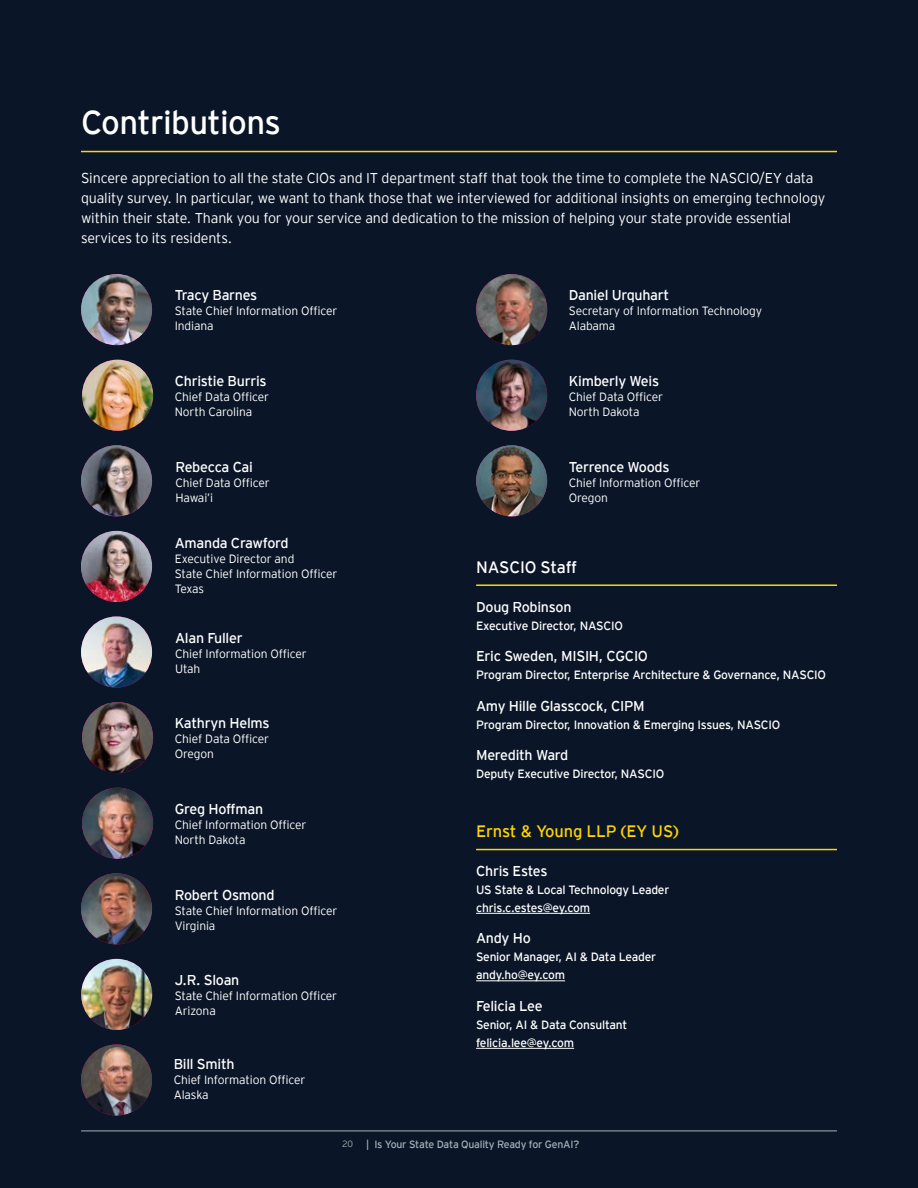
<style>
.page{position:relative;width:918px;height:1188px;background:#0a1627}
.page>*{position:absolute;margin:0;border:0;box-sizing:border-box;transform-origin:0 0}
.t1{font:33px "EY Interstate";letter-spacing:-.02em;color:#fff}
.t2{font:16.5px "EY Interstate";letter-spacing:-.01em;color:#ffd400}
.t3{font:16.5px "EY Interstate";letter-spacing:-.01em;color:#fff}
.t4{font:300 14.25px/20.2px "EY Interstate";letter-spacing:-.01em;color:#fff}
.t5{font:14.25px "EY Interstate";letter-spacing:-.02em;color:#fff}
.t6{font:300 12px/15px "EY Interstate";letter-spacing:-.01em;color:#fff}
.t7{font:12px/18px "EY Interstate";letter-spacing:-.02em;color:#fff}
.t8{font:10.5px "EY Interstate";letter-spacing:-.02em;color:#a7afb5}
.s1{font-weight:300;font-size:9px}
</style>
<div class="page">
<hr style="left:81px;top:1131px;width:756px;height:1px;background:#a7afb5">
<img style="left:81px;top:616px;width:71px;height:72px;border-radius:36px">
<img style="left:81px;top:1044px;width:71px;height:72px;border-radius:36px">
<img style="left:476px;top:274px;width:71px;height:71px;border-radius:36px">
<img style="left:476px;top:360px;width:71px;height:71px;border-radius:36px">
<img style="left:476px;top:445px;width:71px;height:71px;border-radius:36px">
<img style="left:81px;top:873px;width:71px;height:71px;border-radius:36px">
<img style="left:81px;top:445px;width:71px;height:71px;border-radius:36px">
<img style="left:82px;top:360px;width:71px;height:71px;border-radius:36px">
<img style="left:82px;top:788px;width:71px;height:71px;border-radius:36px">
<img style="left:81px;top:531px;width:71px;height:71px;border-radius:36px">
<img style="left:81px;top:959px;width:71px;height:71px;border-radius:36px">
<img style="left:81px;top:274px;width:71px;height:71px;border-radius:36px">
<img style="left:82px;top:702px;width:71px;height:71px;border-radius:36px">
<hr style="left:81px;top:151px;width:756px;height:1px;background:#ffd400">
<hr style="left:476px;top:584px;width:361px;height:2px;background:#ffd400">
<hr style="left:476px;top:849px;width:361px;height:1px;background:#ffd400">
<hr style="left:476px;top:913px;width:114px;height:1px;background:#fff">
<hr style="left:476px;top:981px;width:89px;height:1px;background:#fff">
<hr style="left:476px;top:1048px;width:98px;height:1px;background:#fff">
<h1 class="t1" style="left:81px;top:99px;width:202px">Contributions</h1>
<p class="t4" style="left:81px;top:167px;width:746px">Sincere appreciation to all the state CIOs and IT department staff that took the time to complete the NASCIO/EY data quality survey. In particular, we want to thank those that we interviewed for additional insights on emerging technology within their state. Thank you for your service and dedication to the mission of helping your state provide essential services to its residents.</p>
<p class="t5" style="left:175px;top:285px;width:84px">Tracy Barnes</p>
<p class="t6" style="left:175px;top:303px;width:164px">State Chief Information Officer<br>Indiana</p>
<p class="t5" style="left:175px;top:371px;width:93px">Christie Burris</p>
<p class="t6" style="left:175px;top:388px;width:96px">Chief Data Officer<br>North Carolina</p>
<p class="t5" style="left:175px;top:456px;width:79px">Rebecca Cai</p>
<p class="t6" style="left:175px;top:474px;width:96px">Chief Data Officer<br>Hawai’i</p>
<p class="t5" style="left:175px;top:533px;width:115px">Amanda Crawford</p>
<p class="t6" style="left:175px;top:551px;width:164px">Executive Director and<br>State Chief Information Officer<br>Texas</p>
<p class="t5" style="left:175px;top:628px;width:69px">Alan Fuller</p>
<p class="t6" style="left:175px;top:645px;width:133px">Chief Information Officer<br>Utah</p>
<p class="t5" style="left:175px;top:713px;width:96px">Kathryn Helms</p>
<p class="t6" style="left:175px;top:731px;width:96px">Chief Data Officer<br>Oregon</p>
<p class="t5" style="left:175px;top:799px;width:90px">Greg Hoffman</p>
<p class="t6" style="left:175px;top:816px;width:133px">Chief Information Officer<br>North Dakota</p>
<p class="t5" style="left:175px;top:884px;width:101px">Robert Osmond</p>
<p class="t6" style="left:175px;top:902px;width:164px">State Chief Information Officer<br>Virginia</p>
<p class="t5" style="left:175px;top:970px;width:66px">J.R. Sloan</p>
<p class="t6" style="left:175px;top:988px;width:164px">State Chief Information Officer<br>Arizona</p>
<p class="t5" style="left:174px;top:1054px;width:62px">Bill Smith</p>
<p class="t6" style="left:174px;top:1071px;width:133px">Chief Information Officer<br>Alaska</p>
<p class="t5" style="left:569px;top:285px;width:102px">Daniel Urquhart</p>
<p class="t6" style="left:569px;top:303px;width:195px">Secretary of Information Technology<br>Alabama</p>
<p class="t5" style="left:569px;top:371px;width:92px">Kimberly Weis</p>
<p class="t6" style="left:569px;top:388px;width:96px">Chief Data Officer<br>North Dakota</p>
<p class="t5" style="left:569px;top:456px;width:102px">Terrence Woods</p>
<p class="t6" style="left:569px;top:474px;width:133px">Chief Information Officer<br>Oregon</p>
<h2 class="t3" style="left:476px;top:555px;width:103px">NASCIO Staff</h2>
<p class="t5" style="left:476px;top:596px;width:97px">Doug Robinson</p>
<p class="t7" style="left:476px;top:616px;width:148px">Executive Director, NASCIO</p>
<p class="t5" style="left:476px;top:646px;width:173px">Eric Sweden, MISIH, CGCIO</p>
<p class="t7" style="left:476px;top:665px;width:352px">Program Director, Enterprise Architecture &amp; Governance, NASCIO</p>
<p class="t5" style="left:476px;top:695px;width:170px">Amy Hille Glasscock, CIPM</p>
<p class="t7" style="left:476px;top:715px;width:306px">Program Director, Innovation &amp; Emerging Issues, NASCIO</p>
<p class="t5" style="left:476px;top:745px;width:94px">Meredith Ward</p>
<p class="t7" style="left:476px;top:764px;width:190px">Deputy Executive Director, NASCIO</p>
<h2 class="t2" style="left:476px;top:820px;width:204px">Ernst &amp; Young LLP (EY US)</h2>
<p class="t5" style="left:476px;top:861px;width:73px">Chris Estes</p>
<p class="t7" style="left:476px;top:880px;width:195px">US State &amp; Local Technology Leader chris.c.estes@ey.com</p>
<p class="t5" style="left:476px;top:928px;width:56px">Andy Ho</p>
<p class="t7" style="left:476px;top:947px;width:182px">Senior Manager, AI &amp; Data Leader andy.ho@ey.com</p>
<p class="t5" style="left:476px;top:996px;width:68px">Felicia Lee</p>
<p class="t7" style="left:476px;top:1015px;width:153px">Senior, AI &amp; Data Consultant felicia.lee@ey.com</p>
<p class="t8" style="left:342px;top:1137px;width:239px"><span class="s1">20</span> | Is Your State Data Quality Ready for GenAI?</p>
</div>
